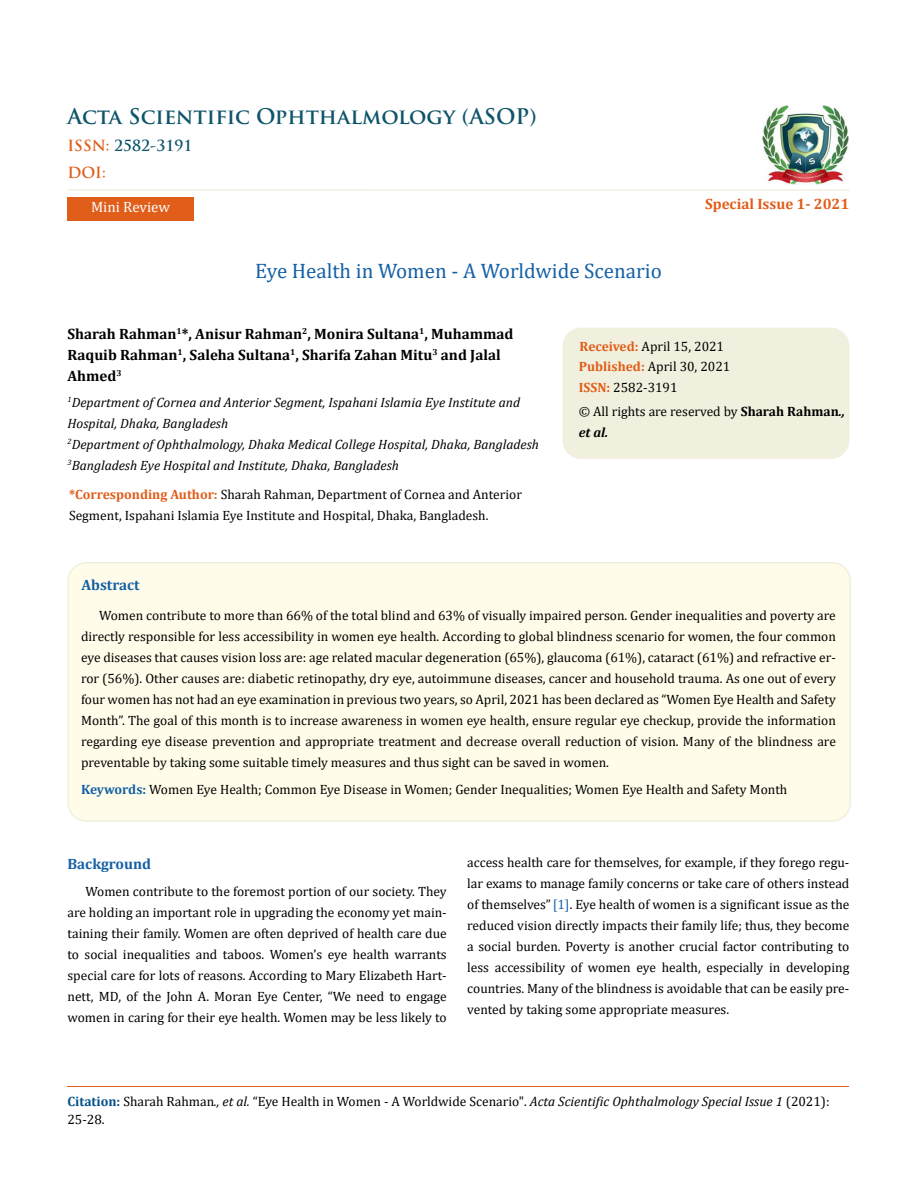
<style>
.page{position:relative;width:917px;height:1188px;background:#fff}
.page>*{position:absolute;margin:0;border:0;box-sizing:border-box;transform-origin:0 0}
.t1{font:21px "Cambria";color:#1560a6}
.t2{font:700 21px "Trajan Pro";color:#0e546a}
.t3{font:700 15px/21px "Cambria";color:#000}
.t4{font:700 15px "Cambria";color:#e05d1a}
.t5{font:700 15px/27px "Trajan Pro";color:#e05d1a}
.t6{font:700 15px "Cambria";color:#1560a6}
.t7{font:15px "Cambria";color:#fff}
.t8{font:13.5px/21px "Cambria";color:#000}
.t9{font:italic 13.5px/21px "Cambria";color:#000}
.s1{color:#0e546a}
.s2{font-weight:700;color:#e05d1a}
.s3{font-weight:700}
.s4{font-weight:700;font-style:italic}
.s5{font-weight:700;color:#1560a6}
.s6{color:#1560a6}
.s7{font-weight:700;color:#035089}
.s8{font-style:italic}
</style>
<div class="page">
<div style="left:67px;top:197px;width:127px;height:23px;background:#e05d1a"></div>
<img style="left:762px;top:105px;width:86px;height:80px">
<div style="left:563px;top:328px;width:285px;height:130px;background:#f1f0de;border-radius:18px"></div>
<div style="left:562px;top:328px;width:287px;height:131px;border:2px solid #f1f0de;border-radius:18px"></div>
<div style="left:68px;top:563px;width:782px;height:258px;background:#fffde9;border-radius:18px"></div>
<div style="left:67px;top:562px;width:783px;height:260px;border:2px solid #f1f0de;border-radius:18px"></div>
<hr style="left:68px;top:189px;width:781px;height:2px;background:#f1f0de">
<hr style="left:67px;top:1086px;width:782px;height:1px;background:#e05d1a">
<h1 class="t2" style="left:67px;top:103px;width:470px">Acta Scientific Ophthalmology (ASOP)</h1>
<p class="t5" style="left:67px;top:132px;width:127px">ISSN: <span class="s1">2582-3191<br></span>DOI:</p>
<p class="t7" style="left:91px;top:198px;width:81px">Mini Review</p>
<h1 class="t1" style="left:255px;top:259px;width:408px">Eye Health in Women - A Worldwide Scenario</h1>
<p class="t4" style="left:705px;top:193px;width:146px">Special Issue 1- 2021</p>
<p class="t3" style="left:67px;top:323px;width:447px">Sharah Rahman<sup>1</sup>*, Anisur Rahman<sup>2</sup>, Monira Sultana<sup>1</sup>, Muhammad<br>Raquib Rahman<sup>1</sup>, Saleha Sultana<sup>1</sup>, Sharifa Zahan Mitu<sup>3</sup> and Jalal<br>Ahmed<sup>3</sup></p>
<p class="t9" style="left:67px;top:391px;width:473px"><sup>1</sup>Department of Cornea and Anterior Segment, Ispahani Islamia Eye Institute and Hospital, Dhaka, Bangladesh<br><sup>2</sup>Department of Ophthalmology, Dhaka Medical College Hospital, Dhaka, Bangladesh <sup>3</sup>Bangladesh Eye Hospital and Institute, Dhaka, Bangladesh</p>
<p class="t8" style="left:69px;top:484px;width:454px"><span class="s2">*Corresponding Author:</span> Sharah Rahman, Department of Cornea and Anterior<br>Segment, Ispahani Islamia Eye Institute and Hospital, Dhaka, Bangladesh.</p>
<p class="t8" style="left:578px;top:337px;width:153px;line-height:20px"><span class="s2">Received:</span> April 15, 2021<br><span class="s2">Published:</span> April 30, 2021</p>
<p class="t8" style="left:578px;top:400px;width:268px">© All rights are reserved by <span class="s3">Sharah Rahman</span><span class="s4">., et al.</span></p>
<p class="t8" style="left:578px;top:377px;width:100px"><span class="s2">ISSN:</span> 2582-3191</p>
<p class="t6" style="left:82px;top:574px;width:60px">Abstract</p>
<p class="t8" style="left:81px;top:605px;width:756px;text-align:justify;text-indent:18px">Women contribute to more than 66% of the total blind and 63% of visually impaired person. Gender inequalities and poverty are directly responsible for less accessibility in women eye health. According to global blindness scenario for women, the four common eye diseases that causes vision loss are: age related macular degeneration (65%), glaucoma (61%), cataract (61%) and refractive er&shy;ror (56%). Other causes are: diabetic retinopathy, dry eye, autoimmune diseases, cancer and household trauma. As one out of every four women has not had an eye examination in previous two years, so April, 2021 has been declared as “Women Eye Health and Safety Month”. The goal of this month is to increase awareness in women eye health, ensure regular eye checkup, provide the information regarding eye disease prevention and appropriate treatment and decrease overall reduction of vision. Many of the blindness are preventable by taking some suitable timely measures and thus sight can be saved in women.</p>
<p class="t8" style="left:81px;top:779px;width:707px"><span class="s5">Keywords:</span> Women Eye Health; Common Eye Disease in Women; Gender Inequalities; Women Eye Health and Safety Month</p>
<p class="t6" style="left:67px;top:853px;width:85px">Background</p>
<p class="t8" style="left:67px;top:881px;width:381px;text-align:justify;text-indent:18px">Women contribute to the foremost portion of our society. They are holding an important role in upgrading the economy yet main&shy;taining their family. Women are often deprived of health care due to social inequalities and taboos. Women’s eye health warrants special care for lots of reasons. According to Mary Elizabeth Hart&shy;nett, MD, of the John A. Moran Eye Center, “We need to engage women in caring for their eye health. Women may be less likely to</p>
<p class="t8" style="left:467px;top:852px;width:384px;text-align:justify">access health care for themselves, for example, if they forego regu&shy;lar exams to manage family concerns or take care of others instead of themselves”<span class="s6">[1]</span>. Eye health of women is a significant issue as the reduced vision directly impacts their family life; thus, they become a social burden. Poverty is another crucial factor contributing to less accessibility of women eye health, especially in developing countries. Many of the blindness is avoidable that can be easily pre&shy;vented by taking some appropriate measures.</p>
<p class="t8" style="left:67px;top:1092px;width:763px;line-height:18px"><span class="s7">Citation:</span> Sharah Rahman<span class="s8">., et al.</span> “Eye Health in Women - A Worldwide Scenario". <span class="s8">Acta Scientific Ophthalmology Special Issue 1</span> (2021):<br>25-28.</p>
</div>
